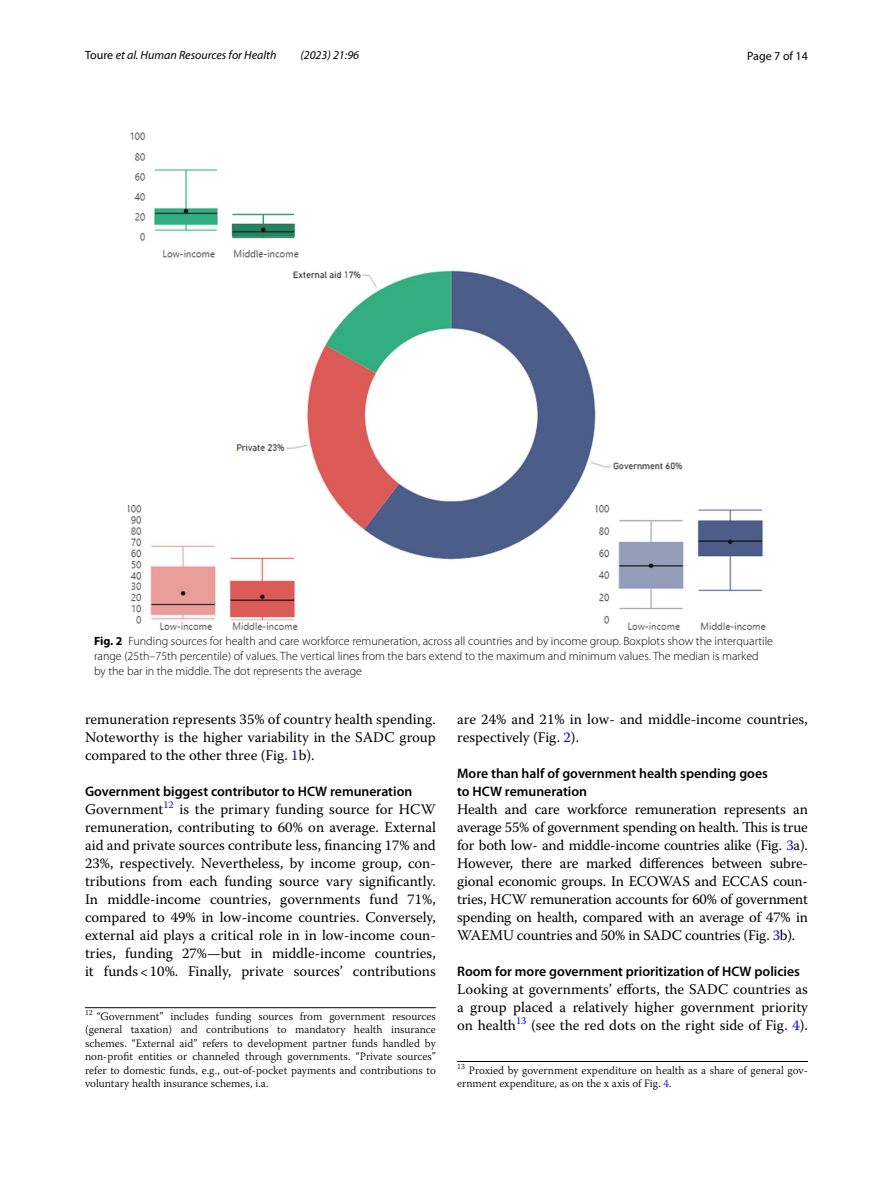
<style>
.page{position:relative;width:893px;height:1187px;background:#fff}
.page>*{position:absolute;margin:0;border:0;box-sizing:border-box;transform-origin:0 0}
.t1{font:14.7px/18px "Warnock Pro";color:#000;text-align:justify}
.t2{font:600 13.8px/18px "Myriad Pro";color:#000}
.t3{font:300 12px/15px "Myriad Pro";color:#000}
.t4{font:italic 12px "Myriad Pro";color:#000}
.t5{font:12px "Myriad Pro";color:#000}
.t6{font:300 11.25px/13.5px "Warnock Pro";color:#000;text-align:justify}
.s1{font-style:normal}
.s2{font-weight:700}
.s3{color:#00f}
</style>
<div class="page">
<img style="left:128px;top:133px;width:637px;height:496px">
<hr style="left:85px;top:1007px;width:351px;height:1px;background:#000">
<hr style="left:457px;top:1061px;width:351px;height:1px;background:#000">
<p class="t4" style="left:85px;top:48px;width:193px"><span class="s1">Toure</span> et al. Human Resources for Health</p>
<p class="t4" style="left:300px;top:48px;width:60px">(2023) 21:96</p>
<p class="t5" style="left:747px;top:48px;width:62px">Page 7 of 14</p>
<p class="t3" style="left:94px;top:633px;width:681px"><span class="s2">Fig. 2</span> Funding sources for health and care workforce remuneration, across all countries and by income group. Boxplots show the interquartile range (25th–75th percentile) of values. The vertical lines from the bars extend to the maximum and minimum values. The median is marked by the bar in the middle. The dot represents the average</p>
<p class="t1" style="left:85px;top:710px;width:352px">remuneration represents 35% of country health spending.<br>Noteworthy is the higher variability in the SADC group compared to the other three (Fig. <span class="s3">1</span>b).</p>
<p class="t2" style="left:85px;top:782px;width:329px">Government biggest contributor to HCW remuneration</p>
<p class="t1" style="left:85px;top:800px;width:352px">Government<sup>12</sup> is the primary funding source for HCW remuneration, contributing to 60% on average. External aid and private sources contribute less, financing 17% and 23%, respectively. Nevertheless, by income group, con&shy;tributions from each funding source vary significantly.<br>In middle-income countries, governments fund 71%, compared to 49% in low-income countries. Conversely, external aid plays a critical role in in low-income coun&shy;tries, funding 27%—but in middle-income countries, it funds&lt;10%. Finally, private sources’ contributions</p>
<p class="t6" style="left:85px;top:1009px;width:352px"><sup>12</sup> “Government” includes funding sources from government resources (general taxation) and contributions to mandatory health insurance schemes. “External aid” refers to development partner funds handled by non-profit entities or channeled through governments. “Private sources” refer to domestic funds, e.g., out-of-pocket payments and contributions to voluntary health insurance schemes, i.a.</p>
<p class="t1" style="left:457px;top:710px;width:352px">are 24% and 21% in low- and middle-income countries, respectively (Fig. <span class="s3">2</span>).</p>
<p class="t2" style="left:457px;top:764px;width:312px">More than half of government health spending goes to HCW remuneration</p>
<p class="t1" style="left:457px;top:800px;width:352px">Health and care workforce remuneration represents an average 55% of government spending on health. This is true for both low- and middle-income countries alike (Fig. <span class="s3">3</span>a).<br>However, there are marked differences between subre&shy;gional economic groups. In ECOWAS and ECCAS coun&shy;tries, HCW remuneration accounts for 60% of government spending on health, compared with an average of 47% in WAEMU countries and 50% in SADC countries (Fig. <span class="s3">3</span>b).</p>
<p class="t2" style="left:457px;top:962px;width:344px">Room for more government prioritization of HCW policies</p>
<p class="t1" style="left:457px;top:980px;width:352px">Looking at governments’ efforts, the SADC countries as a group placed a relatively higher government priority on health<sup>13</sup> (see the red dots on the right side of Fig. <span class="s3">4</span>).</p>
<p class="t6" style="left:457px;top:1062px;width:352px"><sup>13</sup> Proxied by government expenditure on health as a share of general gov&shy;ernment expenditure, as on the x axis of Fig. <span class="s3">4</span>.</p>
</div>
